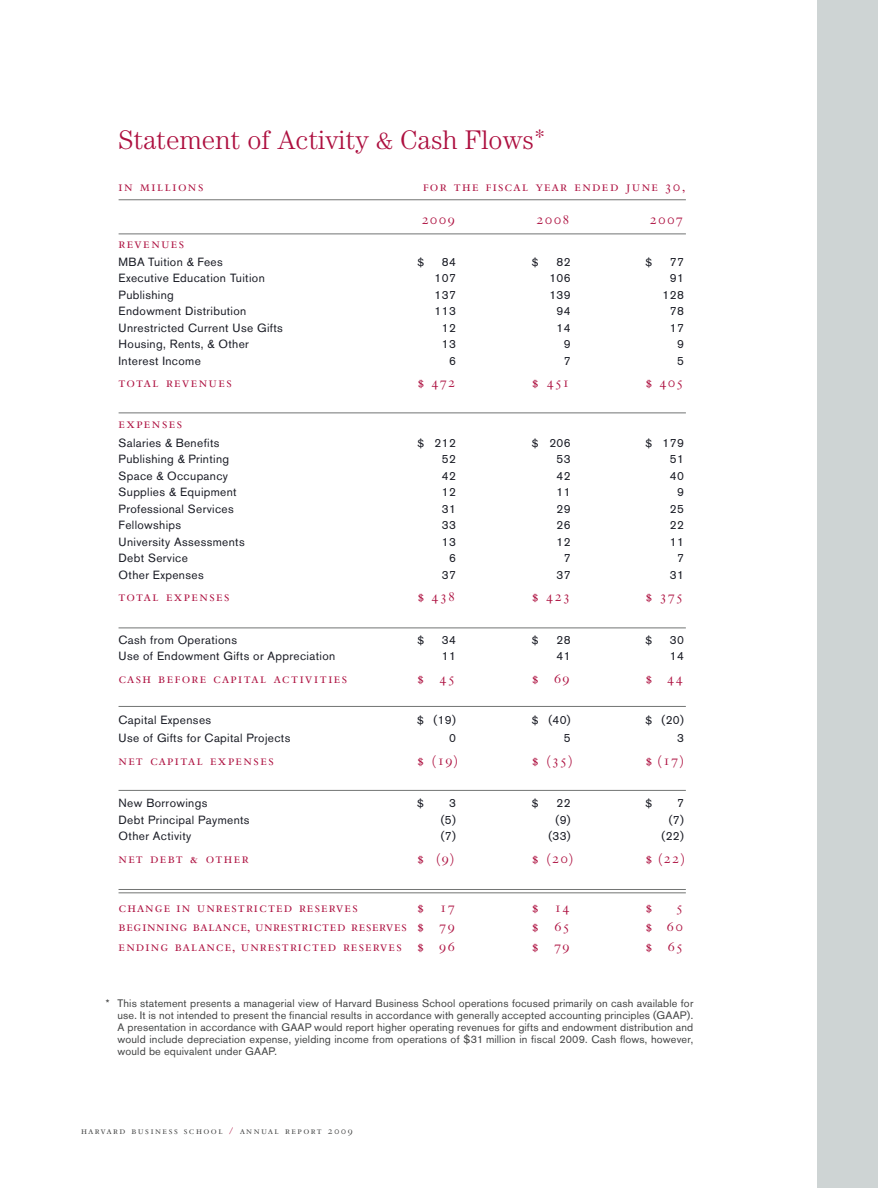
<style>
.page{position:relative;width:878px;height:1188px;background:#fff}
.page>*{position:absolute;margin:0;border:0;box-sizing:border-box;transform-origin:0 0}
.t1{font:300 27px "Century";letter-spacing:.005em;color:#ad0f3f}
.t2{font:15px "Bembo SC";letter-spacing:.08em;color:#ad0f3f}
.t3{font:15px "Bembo SC";letter-spacing:.06em;color:#ad0f3f}
.t4{font:15px "Bembo SC";letter-spacing:.03em;color:#ad0f3f}
.t5{font:15px "Bembo SC";letter-spacing:.1em;color:#ad0f3f}
.t6{font:11.85px "Akzidenz Grotesk BQ";letter-spacing:.03em;color:#191b24}
.t7{font:10.8px/12px "Akzidenz Grotesk BQ";letter-spacing:.015em;color:#424343;text-align:justify}
.t8{font:10.5px "Bembo SC";letter-spacing:.13em;color:#424343}
.t9{font:10.5px "Akzidenz Grotesk BQ";color:#191b24}
.s1{font-size:24px}
.s2{font-size:10.5px}
.s3{color:#ad0f3f}
</style>
<div class="page">
<hr style="left:119px;top:199px;width:567px;height:1px;background:#727473">
<hr style="left:119px;top:233px;width:567px;height:1px;background:#727473">
<hr style="left:119px;top:412px;width:567px;height:1px;background:#727473">
<hr style="left:118px;top:627px;width:567px;height:1px;background:#727473">
<hr style="left:118px;top:706px;width:567px;height:1px;background:#727473">
<hr style="left:118px;top:790px;width:567px;height:1px;background:#727473">
<hr style="left:118px;top:892px;width:567px;height:1px;background:#727473">
<hr style="left:118px;top:889px;width:567px;height:1px;background:#727473">
<div style="left:817px;top:0;width:61px;height:1188px;background:#ced4d4"></div>
<h1 class="t1" style="left:119px;top:130px;width:427px">Statement of Activity <span class="s1">&amp;</span> Cash Flows<sup>*</sup></h1>
<p class="t5" style="left:119px;top:181px;width:86px">in millions</p>
<p class="t2" style="left:423px;top:181px;width:264px">for the fiscal year ended june 30,</p>
<p class="t2" style="left:422px;top:214px;width:35px">2009</p>
<p class="t2" style="left:536px;top:214px;width:35px">2008</p>
<p class="t2" style="left:650px;top:214px;width:34px">2007</p>
<p class="t2" style="left:119px;top:239px;width:67px">revenues</p>
<p class="t6" style="left:119px;top:257px;width:106px">MBA Tuition &amp; Fees</p>
<p class="t9" style="left:417px;top:258px;width:8px">$</p>
<p class="t6" style="left:442px;top:257px;width:16px">84</p>
<p class="t9" style="left:532px;top:258px;width:8px">$</p>
<p class="t6" style="left:556px;top:257px;width:16px">82</p>
<p class="t9" style="left:645px;top:258px;width:8px">$</p>
<p class="t6" style="left:669px;top:257px;width:16px">77</p>
<p class="t6" style="left:119px;top:274px;width:148px">Executive Education Tuition</p>
<p class="t6" style="left:434px;top:274px;width:23px">107</p>
<p class="t6" style="left:549px;top:274px;width:23px">106</p>
<p class="t6" style="left:669px;top:274px;width:16px">91</p>
<p class="t6" style="left:119px;top:290px;width:57px">Publishing</p>
<p class="t6" style="left:434px;top:290px;width:23px">137</p>
<p class="t6" style="left:549px;top:290px;width:23px">139</p>
<p class="t6" style="left:662px;top:290px;width:23px">128</p>
<p class="t6" style="left:119px;top:307px;width:129px">Endowment Distribution</p>
<p class="t6" style="left:434px;top:307px;width:23px">113</p>
<p class="t6" style="left:556px;top:307px;width:16px">94</p>
<p class="t6" style="left:669px;top:307px;width:16px">78</p>
<p class="t6" style="left:119px;top:323px;width:166px">Unrestricted Current Use Gifts</p>
<p class="t6" style="left:442px;top:323px;width:16px">12</p>
<p class="t6" style="left:556px;top:323px;width:16px">14</p>
<p class="t6" style="left:669px;top:323px;width:16px">17</p>
<p class="t6" style="left:119px;top:340px;width:132px">Housing, Rents, &amp; Other</p>
<p class="t6" style="left:442px;top:340px;width:16px">13</p>
<p class="t6" style="left:564px;top:340px;width:8px">9</p>
<p class="t6" style="left:677px;top:340px;width:8px">9</p>
<p class="t6" style="left:119px;top:356px;width:84px">Interest Income</p>
<p class="t6" style="left:449px;top:356px;width:8px">6</p>
<p class="t6" style="left:564px;top:356px;width:8px">7</p>
<p class="t6" style="left:677px;top:356px;width:8px">5</p>
<p class="t2" style="left:119px;top:377px;width:115px">total revenues</p>
<p class="t2" style="left:417px;top:377px;width:39px">$ 472</p>
<p class="t2" style="left:532px;top:377px;width:39px">$ 451</p>
<p class="t2" style="left:645px;top:377px;width:39px">$ 405</p>
<p class="t5" style="left:119px;top:418px;width:65px">expenses</p>
<p class="t6" style="left:119px;top:438px;width:102px">Salaries &amp; Benefits</p>
<p class="t6" style="left:417px;top:438px;width:40px"><span class="s2">$</span> 212</p>
<p class="t6" style="left:532px;top:438px;width:40px"><span class="s2">$</span> 206</p>
<p class="t6" style="left:645px;top:438px;width:40px"><span class="s2">$</span> 179</p>
<p class="t6" style="left:119px;top:455px;width:112px">Publishing &amp; Printing</p>
<p class="t6" style="left:442px;top:455px;width:16px">52</p>
<p class="t6" style="left:556px;top:455px;width:16px">53</p>
<p class="t6" style="left:669px;top:455px;width:16px">51</p>
<p class="t6" style="left:119px;top:471px;width:111px">Space &amp; Occupancy</p>
<p class="t6" style="left:442px;top:471px;width:16px">42</p>
<p class="t6" style="left:556px;top:471px;width:16px">42</p>
<p class="t6" style="left:669px;top:471px;width:16px">40</p>
<p class="t6" style="left:119px;top:488px;width:120px">Supplies &amp; Equipment</p>
<p class="t6" style="left:442px;top:488px;width:16px">12</p>
<p class="t6" style="left:556px;top:488px;width:16px">11</p>
<p class="t6" style="left:677px;top:488px;width:8px">9</p>
<p class="t6" style="left:119px;top:504px;width:117px">Professional Services</p>
<p class="t6" style="left:442px;top:504px;width:16px">31</p>
<p class="t6" style="left:556px;top:504px;width:16px">29</p>
<p class="t6" style="left:669px;top:504px;width:16px">25</p>
<p class="t6" style="left:119px;top:521px;width:64px">Fellowships</p>
<p class="t6" style="left:442px;top:521px;width:16px">33</p>
<p class="t6" style="left:556px;top:521px;width:16px">26</p>
<p class="t6" style="left:669px;top:521px;width:16px">22</p>
<p class="t6" style="left:119px;top:537px;width:128px">University Assessments</p>
<p class="t6" style="left:442px;top:537px;width:16px">13</p>
<p class="t6" style="left:556px;top:537px;width:16px">12</p>
<p class="t6" style="left:669px;top:537px;width:16px">11</p>
<p class="t6" style="left:119px;top:554px;width:71px">Debt Service</p>
<p class="t6" style="left:449px;top:554px;width:8px">6</p>
<p class="t6" style="left:564px;top:554px;width:8px">7</p>
<p class="t6" style="left:677px;top:554px;width:8px">7</p>
<p class="t6" style="left:119px;top:570px;width:87px">Other Expenses</p>
<p class="t6" style="left:442px;top:570px;width:16px">37</p>
<p class="t6" style="left:556px;top:570px;width:16px">37</p>
<p class="t6" style="left:669px;top:570px;width:16px">31</p>
<p class="t2" style="left:119px;top:591px;width:113px">total expenses</p>
<p class="t2" style="left:417px;top:591px;width:39px">$ 438</p>
<p class="t2" style="left:532px;top:591px;width:40px">$ 423</p>
<p class="t2" style="left:645px;top:591px;width:39px">$ 375</p>
<p class="t6" style="left:119px;top:635px;width:120px">Cash from Operations</p>
<p class="t9" style="left:417px;top:636px;width:8px">$</p>
<p class="t6" style="left:442px;top:635px;width:16px">34</p>
<p class="t9" style="left:532px;top:636px;width:8px">$</p>
<p class="t6" style="left:556px;top:635px;width:16px">28</p>
<p class="t9" style="left:645px;top:636px;width:8px">$</p>
<p class="t6" style="left:669px;top:635px;width:16px">30</p>
<p class="t6" style="left:119px;top:652px;width:218px">Use of Endowment Gifts or Appreciation</p>
<p class="t6" style="left:442px;top:652px;width:16px">11</p>
<p class="t6" style="left:556px;top:652px;width:16px">41</p>
<p class="t6" style="left:669px;top:652px;width:16px">14</p>
<p class="t2" style="left:119px;top:673px;width:230px">cash before capital activities</p>
<p class="t2" style="left:417px;top:673px;width:39px">$ 45</p>
<p class="t2" style="left:532px;top:673px;width:39px">$ 69</p>
<p class="t2" style="left:645px;top:673px;width:39px">$ 44</p>
<p class="t6" style="left:119px;top:715px;width:94px">Capital Expenses</p>
<p class="t6" style="left:417px;top:715px;width:40px"><span class="s2">$</span> (19)</p>
<p class="t6" style="left:532px;top:715px;width:40px"><span class="s2">$</span> (40)</p>
<p class="t6" style="left:645px;top:715px;width:40px"><span class="s2">$</span> (20)</p>
<p class="t6" style="left:119px;top:734px;width:173px">Use of Gifts for Capital Projects</p>
<p class="t6" style="left:449px;top:734px;width:8px">0</p>
<p class="t6" style="left:564px;top:734px;width:8px">5</p>
<p class="t6" style="left:677px;top:734px;width:8px">3</p>
<p class="t2" style="left:119px;top:755px;width:157px">net capital expenses</p>
<p class="t2" style="left:417px;top:755px;width:43px">$ (19)</p>
<p class="t2" style="left:532px;top:755px;width:42px">$ (35)</p>
<p class="t2" style="left:645px;top:755px;width:40px">$ (17)</p>
<p class="t6" style="left:119px;top:799px;width:90px">New Borrowings</p>
<p class="t9" style="left:417px;top:800px;width:8px">$</p>
<p class="t6" style="left:449px;top:799px;width:8px">3</p>
<p class="t9" style="left:532px;top:800px;width:8px">$</p>
<p class="t6" style="left:556px;top:799px;width:16px">22</p>
<p class="t9" style="left:645px;top:800px;width:8px">$</p>
<p class="t6" style="left:677px;top:799px;width:8px">7</p>
<p class="t6" style="left:119px;top:815px;width:132px">Debt Principal Payments</p>
<p class="t6" style="left:441px;top:815px;width:17px">(5)</p>
<p class="t6" style="left:555px;top:815px;width:17px">(9)</p>
<p class="t6" style="left:668px;top:815px;width:17px">(7)</p>
<p class="t6" style="left:119px;top:832px;width:74px">Other Activity</p>
<p class="t6" style="left:441px;top:832px;width:17px">(7)</p>
<p class="t6" style="left:548px;top:832px;width:24px">(33)</p>
<p class="t6" style="left:661px;top:832px;width:24px">(22)</p>
<p class="t2" style="left:119px;top:853px;width:132px">net debt &amp; other</p>
<p class="t2" style="left:417px;top:853px;width:39px">$ (9)</p>
<p class="t2" style="left:532px;top:853px;width:43px">$ (20)</p>
<p class="t2" style="left:645px;top:853px;width:41px">$ (22)</p>
<p class="t3" style="left:119px;top:902px;width:241px">change in unrestricted reserves</p>
<p class="t2" style="left:417px;top:902px;width:39px">$ 17</p>
<p class="t2" style="left:532px;top:902px;width:39px">$ 14</p>
<p class="t2" style="left:645px;top:902px;width:9px">$</p>
<p class="t2" style="left:675px;top:902px;width:9px">5</p>
<p class="t4" style="left:119px;top:922px;width:338px">beginning balance, unrestricted reserves $ 79</p>
<p class="t2" style="left:532px;top:922px;width:39px">$ 65</p>
<p class="t2" style="left:645px;top:922px;width:39px">$ 60</p>
<p class="t3" style="left:119px;top:941px;width:338px">ending balance, unrestricted reserves $ 96</p>
<p class="t2" style="left:532px;top:941px;width:39px">$ 79</p>
<p class="t2" style="left:645px;top:941px;width:39px">$ 65</p>
<p class="t7" style="left:117px;top:999px;width:577px;text-indent:-12px">* This statement presents a managerial view of Harvard Business School operations focused primarily on cash available for use. It is not intended to present the financial results in accordance with generally accepted accounting principles (GAAP).<br>A presentation in accordance with GAAP would report higher operating revenues for gifts and endowment distribution and would include depreciation expense, yielding income from operations of $31 million in fiscal 2009. Cash flows, however, would be equivalent under GAAP.</p>
<p class="t8" style="left:81px;top:1127px;width:273px">harvard business school <span class="s3">/</span> annual report 2009</p>
</div>
